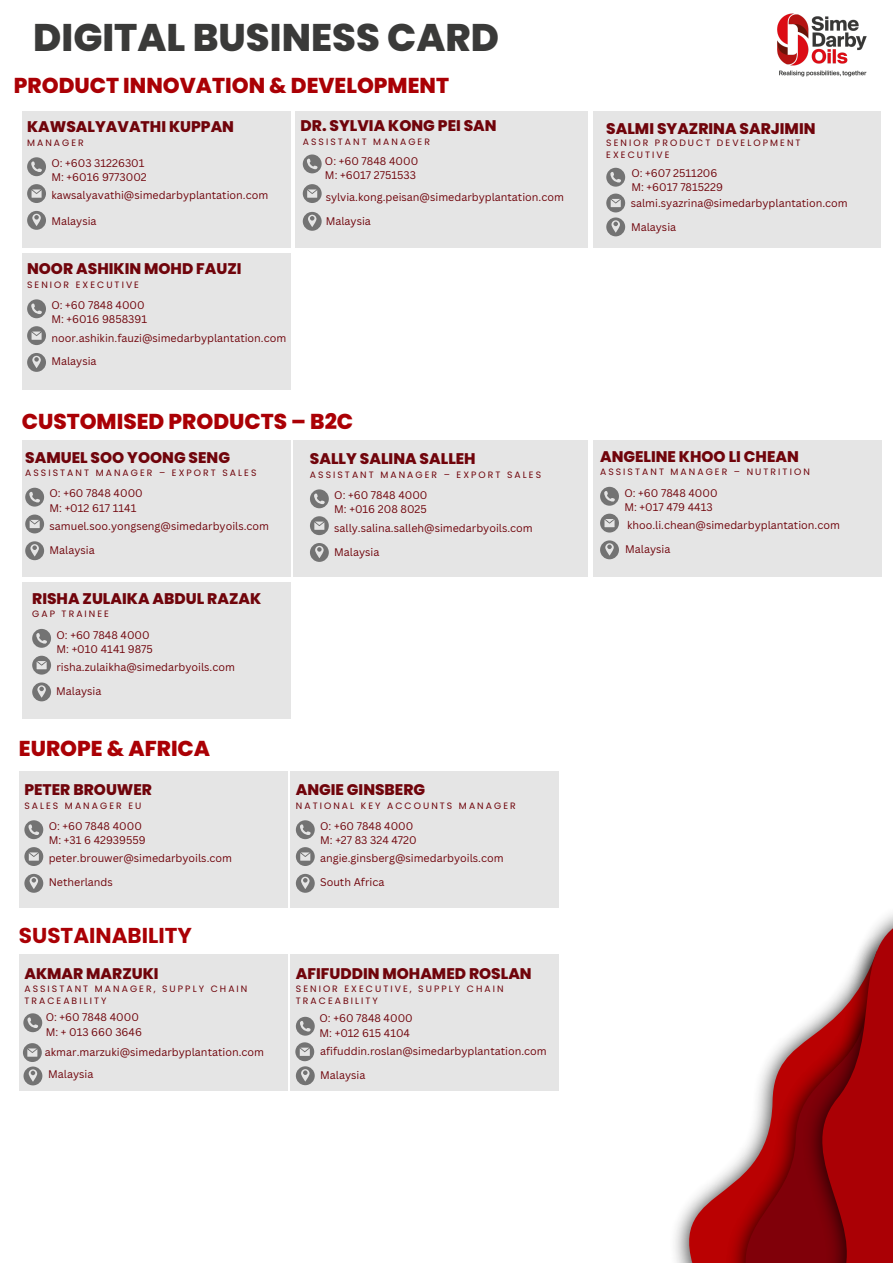
<style>
.page{position:relative;width:893px;height:1263px;background:#fff}
.page>*{position:absolute;margin:0;border:0;box-sizing:border-box;transform-origin:0 0}
.t1{font:800 38.47px "Poppins";color:#3a3a39}
.t2{font:800 21.52px "Poppins";color:#aa0005}
.t3{font:700 21.52px "Poppins";color:#aa0005}
.t4{font:800 15.38px "Poppins";color:#70040b}
.t5{font:10.8px/14.3px "Canva Sans";color:#70040b}
.t6{font:9.23px/12.3px "Poppins";letter-spacing:.225em;color:#70040b}
</style>
<div class="page">
<img style="left:777px;top:13px;width:90px;height:64px">
<div style="left:22px;top:111px;width:268px;height:136px;background:#e5e5e5"></div>
<svg style="left:27px;top:157px;width:19px;height:19px"></svg>
<svg style="left:27px;top:184px;width:19px;height:19px"></svg>
<svg style="left:27px;top:211px;width:19px;height:19px"></svg>
<div style="left:593px;top:111px;width:287px;height:136px;background:#e5e5e5"></div>
<svg style="left:606px;top:168px;width:19px;height:19px"></svg>
<svg style="left:606px;top:194px;width:19px;height:42px"></svg>
<div style="left:22px;top:253px;width:268px;height:136px;background:#e5e5e5"></div>
<svg style="left:27px;top:299px;width:19px;height:19px"></svg>
<svg style="left:27px;top:326px;width:19px;height:19px"></svg>
<svg style="left:27px;top:353px;width:19px;height:19px"></svg>
<div style="left:293px;top:440px;width:295px;height:137px;background:#e5e5e5"></div>
<svg style="left:310px;top:489px;width:19px;height:19px"></svg>
<svg style="left:310px;top:516px;width:19px;height:19px"></svg>
<svg style="left:310px;top:543px;width:19px;height:19px"></svg>
<svg style="left:675px;top:1190px;width:29px;height:73px"></svg>
<img style="left:704px;top:1176px;width:17px;height:87px">
<svg style="left:721px;top:915px;width:172px;height:348px"></svg>
<div style="left:295px;top:111px;width:293px;height:136px;background:#e5e5e5"></div>
<svg style="left:303px;top:154px;width:19px;height:19px"></svg>
<svg style="left:303px;top:184px;width:19px;height:19px"></svg>
<svg style="left:303px;top:212px;width:19px;height:19px"></svg>
<div style="left:22px;top:440px;width:268px;height:137px;background:#e5e5e5"></div>
<svg style="left:25px;top:488px;width:19px;height:19px"></svg>
<svg style="left:25px;top:514px;width:19px;height:19px"></svg>
<svg style="left:25px;top:541px;width:19px;height:19px"></svg>
<div style="left:593px;top:440px;width:288px;height:137px;background:#e5e5e5"></div>
<svg style="left:600px;top:487px;width:19px;height:19px"></svg>
<svg style="left:600px;top:514px;width:19px;height:18px"></svg>
<svg style="left:600px;top:540px;width:19px;height:19px"></svg>
<div style="left:22px;top:582px;width:268px;height:137px;background:#e5e5e5"></div>
<svg style="left:32px;top:629px;width:19px;height:19px"></svg>
<svg style="left:32px;top:656px;width:19px;height:19px"></svg>
<svg style="left:32px;top:682px;width:19px;height:19px"></svg>
<div style="left:19px;top:771px;width:269px;height:137px;background:#e5e5e5"></div>
<svg style="left:24px;top:820px;width:19px;height:19px"></svg>
<svg style="left:24px;top:847px;width:19px;height:19px"></svg>
<svg style="left:24px;top:874px;width:19px;height:19px"></svg>
<div style="left:290px;top:771px;width:269px;height:137px;background:#e5e5e5"></div>
<svg style="left:296px;top:820px;width:19px;height:19px"></svg>
<svg style="left:296px;top:847px;width:19px;height:19px"></svg>
<svg style="left:296px;top:874px;width:19px;height:19px"></svg>
<div style="left:290px;top:955px;width:269px;height:136px;background:#e5e5e5"></div>
<svg style="left:296px;top:1017px;width:19px;height:19px"></svg>
<svg style="left:295px;top:1042px;width:20px;height:43px"></svg>
<div style="left:19px;top:955px;width:269px;height:136px;background:#e5e5e5"></div>
<svg style="left:23px;top:1013px;width:19px;height:19px"></svg>
<svg style="left:23px;top:1043px;width:19px;height:42px"></svg>
<h2 class="t1" style="left:33px;top:11px;width:467px">DIGITAL BUSINESS CARD</h2>
<p class="t2" style="left:14px;top:70px;width:437px">PRODUCT INNOVATION &amp; DEVELOPMENT</p>
<h3 class="t4" style="left:27px;top:116px;width:208px">KAWSALYAVATHI KUPPAN</h3>
<p class="t6" style="left:27px;top:136px;width:58px">MANAGER</p>
<p class="t5" style="left:51px;top:156px;width:97px">O: +603 31226301<br>M: +6016 9773002</p>
<p class="t5" style="left:51px;top:188px;width:218px">kawsalyavathi@simedarbyplantation.com</p>
<p class="t4" style="left:300px;top:115px;width:198px">DR. SYLVIA KONG PEI SAN</p>
<h5 class="t6" style="left:303px;top:135px;width:129px">ASSISTANT MANAGER</h5>
<p class="t5" style="left:325px;top:153px;width:95px">O: +60 7848 4000<br>M: +6017 2751533</p>
<h5 class="t5" style="left:326px;top:189px;width:240px">sylvia.kong.peisan@simedarbyplantation.com</h5>
<h3 class="t5" style="left:326px;top:214px;width:47px">Malaysia</h3>
<h4 class="t5" style="left:51px;top:214px;width:47px">Malaysia</h4>
<h3 class="t4" style="left:27px;top:258px;width:216px">NOOR ASHIKIN MOHD FAUZI</h3>
<p class="t6" style="left:27px;top:278px;width:113px">SENIOR EXECUTIVE</p>
<p class="t5" style="left:51px;top:298px;width:97px">O: +60 7848 4000<br>M: +6016 9858391</p>
<p class="t5" style="left:51px;top:330px;width:236px">noor.ashikin.fauzi@simedarbyplantation.com</p>
<p class="t5" style="left:51px;top:354px;width:47px">Malaysia</p>
<p class="t2" style="left:22px;top:406px;width:333px">CUSTOMISED PRODUCTS – B2C</p>
<h4 class="t4" style="left:310px;top:448px;width:167px">SALLY SALINA SALLEH</h4>
<h5 class="t6" style="left:310px;top:468px;width:233px">ASSISTANT MANAGER – EXPORT SALES</h5>
<h5 class="t5" style="left:334px;top:488px;width:95px">O: +60 7848 4000<br>M: +016 208 8025</h5>
<h3 class="t5" style="left:334px;top:520px;width:200px">sally.salina.salleh@simedarbyoils.com</h3>
<p class="t5" style="left:334px;top:544px;width:47px">Malaysia</p>
<p class="t4" style="left:25px;top:447px;width:206px">SAMUEL SOO YOONG SENG</p>
<h5 class="t6" style="left:25px;top:467px;width:233px">ASSISTANT MANAGER – EXPORT SALES</h5>
<p class="t5" style="left:50px;top:486px;width:95px">O: +60 7848 4000<br>M: +012 617 1141</p>
<h4 class="t5" style="left:50px;top:518px;width:221px">samuel.soo.yongseng@simedarbyoils.com</h4>
<h5 class="t5" style="left:50px;top:542px;width:47px">Malaysia</h5>
<p class="t4" style="left:32px;top:588px;width:230px">RISHA ZULAIKA ABDUL RAZAK</p>
<h5 class="t6" style="left:32px;top:608px;width:78px">GAP TRAINEE</h5>
<p class="t5" style="left:56px;top:627px;width:98px">O: +60 7848 4000<br>M: +010 4141 9875</p>
<h5 class="t5" style="left:56px;top:660px;width:180px">risha.zulaikha@simedarbyoils.com</h5>
<h3 class="t5" style="left:56px;top:684px;width:47px">Malaysia</h3>
<p class="t2" style="left:19px;top:734px;width:193px">EUROPE &amp; AFRICA</p>
<p class="t4" style="left:24px;top:779px;width:129px">PETER BROUWER</p>
<p class="t6" style="left:24px;top:799px;width:118px">SALES MANAGER EU</p>
<h4 class="t5" style="left:49px;top:819px;width:99px">O: +60 7848 4000<br>M: +31 6 42939559</h4>
<p class="t5" style="left:49px;top:851px;width:185px">peter.brouwer@simedarbyoils.com</p>
<h5 class="t5" style="left:49px;top:875px;width:66px">Netherlands</h5>
<p class="t3" style="left:19px;top:920px;width:174px">SUSTAINABILITY</p>
<p class="t4" style="left:24px;top:963px;width:136px">AKMAR MARZUKI</p>
<p class="t6" style="left:24px;top:983px;width:224px">ASSISTANT MANAGER, SUPPLY CHAIN<br>TRACEABILITY</p>
<h4 class="t5" style="left:46px;top:1010px;width:98px">O: +60 7848 4000<br>M: + 013 660 3646</h4>
<p class="t5" style="left:45px;top:1044px;width:221px">akmar.marzuki@simedarbyplantation.com</p>
<h5 class="t5" style="left:48px;top:1066px;width:47px">Malaysia</h5>
<p class="t4" style="left:296px;top:779px;width:131px">ANGIE GINSBERG</p>
<h5 class="t6" style="left:296px;top:799px;width:221px">NATIONAL KEY ACCOUNTS MANAGER</h5>
<h3 class="t5" style="left:320px;top:819px;width:98px">O: +60 7848 4000<br>M: +27 83 324 4720</h3>
<p class="t5" style="left:320px;top:851px;width:185px">angie.ginsberg@simedarbyoils.com</p>
<p class="t5" style="left:320px;top:875px;width:66px">South Africa</p>
<h4 class="t4" style="left:296px;top:963px;width:237px">AFIFUDDIN MOHAMED ROSLAN</h4>
<h5 class="t6" style="left:296px;top:983px;width:209px">SENIOR EXECUTIVE, SUPPLY CHAIN<br>TRACEABILITY</h5>
<p class="t5" style="left:319px;top:1011px;width:95px">O: +60 7848 4000<br>M: +012 615 4104</p>
<h5 class="t5" style="left:320px;top:1044px;width:228px">afifuddin.roslan@simedarbyplantation.com</h5>
<h3 class="t5" style="left:320px;top:1068px;width:47px">Malaysia</h3>
<p class="t4" style="left:606px;top:118px;width:211px">SALMI SYAZRINA SARJIMIN</p>
<h4 class="t6" style="left:606px;top:136px;width:196px">SENIOR PRODUCT DEVELOPMENT<br>EXECUTIVE</h4>
<h5 class="t5" style="left:631px;top:165px;width:93px">O: +607 2511206<br>M: +6017 7815229</h5>
<h5 class="t5" style="left:631px;top:195px;width:218px">salmi.syazrina@simedarbyplantation.com</h5>
<p class="t5" style="left:631px;top:220px;width:47px">Malaysia</p>
<h2 class="t4" style="left:600px;top:446px;width:200px">ANGELINE KHOO LI CHEAN</h2>
<h3 class="t6" style="left:600px;top:466px;width:211px">ASSISTANT MANAGER – NUTRITION</h3>
<p class="t5" style="left:624px;top:485px;width:95px">O: +60 7848 4000<br>M: +017 479 4413</p>
<p class="t5" style="left:627px;top:518px;width:214px">khoo.li.chean@simedarbyplantation.com</p>
<h4 class="t5" style="left:625px;top:542px;width:47px">Malaysia</h4>
</div>
